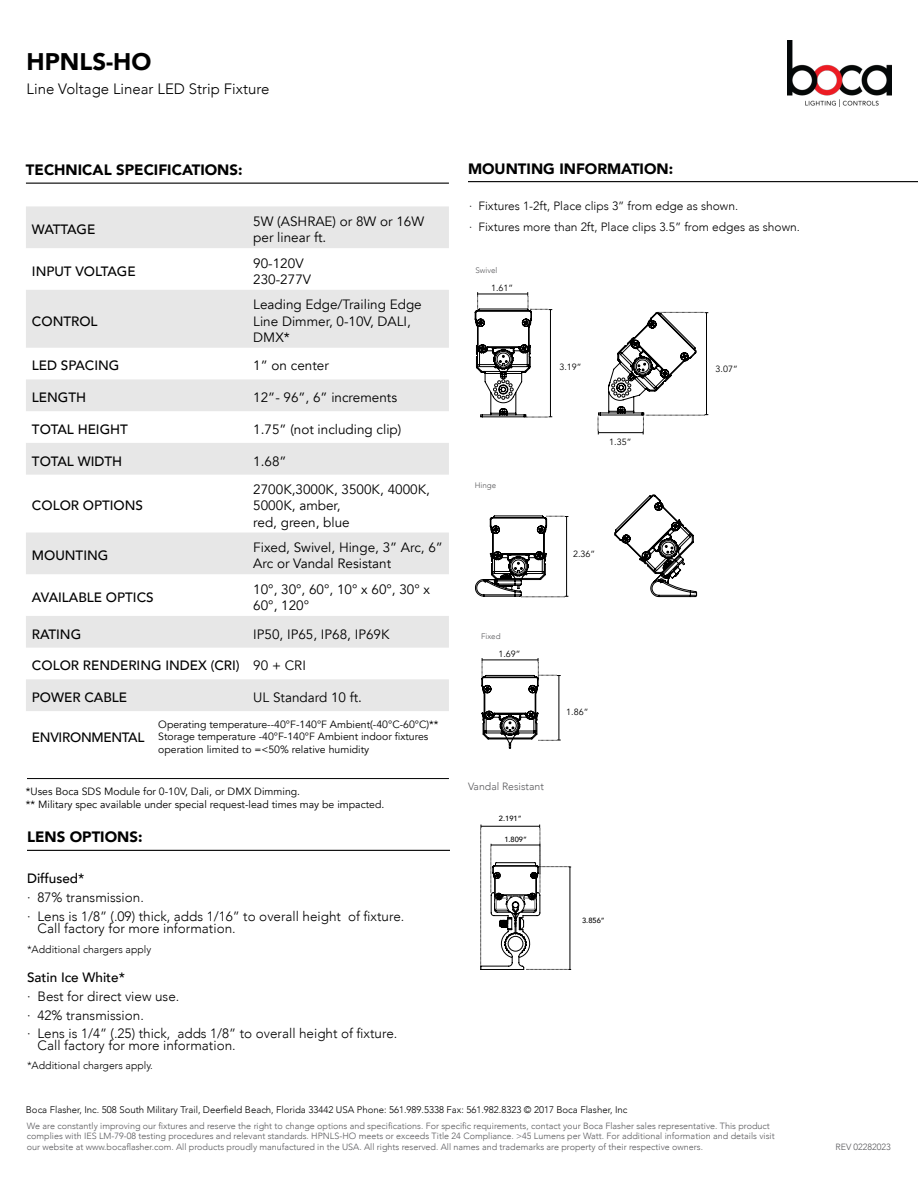
<style>
.page{position:relative;width:918px;height:1188px;background:#fff}
.page>*{position:absolute;margin:0;border:0;box-sizing:border-box;transform-origin:0 0}
.t1{font:900 24px "Avenir";color:#000}
.t2{font:900 15px "Avenir";color:#000}
.t3{font:300 15px "Avenir";color:#000}
.t4{font:13.5px/16.2px "Avenir";color:#000}
.t5{font:300 13.5px/18.8px "Avenir";color:#000}
.t6{font:500 13.5px "Avenir";color:#000}
.t7{font:500 13.5px "Avenir";letter-spacing:-.02em;color:#000}
.t8{font:300 12px/21.1px "Avenir";color:#000}
.t9{font:10.5px/12.6px "Avenir";color:#000}
.t10{font:300 10.5px "Avenir";color:#000}
.t11{font:300 10.5px "Avenir";color:#59595c}
.t12{font:300 9.6px "Avenir";color:#000}
.t13{font:300 9px/10.8px "Avenir";color:#59595c}
.t14{font:9px "Avenir";color:#000}
.t15{font:300 7.95px "Avenir";color:#59595c}
.t16{font:500 7.5px "Avenir";color:#000}
.s1{font-weight:400}
</style>
<div class="page">
<div style="left:26px;top:206px;width:423px;height:42px;background:#e7e7e7"></div>
<svg style="left:26px;top:290px;width:423px;height:421px;fill:#e7e7e7"></svg>
<hr style="left:26px;top:183px;width:423px;height:1px;background:#000">
<hr style="left:27px;top:778px;width:422px;height:1px;background:#000">
<img style="left:787px;top:40px;width:104px;height:66px">
<hr style="left:27px;top:850px;width:423px;height:1px;background:#000">
<hr style="left:468px;top:181px;width:450px;height:1px;background:#000">
<svg style="left:481px;top:658px;width:80px;height:91px"></svg>
<svg style="left:475px;top:494px;width:222px;height:104px"></svg>
<svg style="left:474px;top:292px;width:234px;height:142px"></svg>
<svg style="left:480px;top:825px;width:91px;height:145px"></svg>
<h1 class="t1" style="left:27px;top:41px;width:126px">HPNLS-HO</h1>
<h2 class="t3" style="left:27px;top:80px;width:244px">Line Voltage Linear LED Strip Fixture</h2>
<h2 class="t2" style="left:26px;top:157px;width:218px">TECHNICAL SPECIFICATIONS:</h2>
<h3 class="t6" style="left:32px;top:218px;width:65px">WATTAGE</h3>
<h3 class="t4" style="left:253px;top:213px;width:172px">5W (ASHRAE) or 8W or 16W per linear ft.</h3>
<h3 class="t6" style="left:32px;top:259px;width:105px">INPUT VOLTAGE</h3>
<h3 class="t4" style="left:253px;top:255px;width:59px">90-120V<br>230-277V</h3>
<h3 class="t6" style="left:32px;top:309px;width:67px">CONTROL</h3>
<h3 class="t4" style="left:253px;top:297px;width:170px">Leading Edge/Trailing Edge<br>Line Dimmer, 0-10V, DALI,<br>DMX*</h3>
<h3 class="t6" style="left:32px;top:354px;width:89px">LED SPACING</h3>
<h3 class="t4" style="left:253px;top:358px;width:77px">1” on center</h3>
<h3 class="t6" style="left:32px;top:386px;width:56px">LENGTH</h3>
<h3 class="t4" style="left:253px;top:390px;width:145px">12”- 96”, 6” increments</h3>
<h3 class="t6" style="left:32px;top:417px;width:98px">TOTAL HEIGHT</h3>
<h3 class="t4" style="left:253px;top:421px;width:150px">1.75” (not including clip)</h3>
<h3 class="t6" style="left:32px;top:449px;width:92px">TOTAL WIDTH</h3>
<h3 class="t4" style="left:253px;top:453px;width:35px">1.68”</h3>
<h3 class="t6" style="left:32px;top:494px;width:113px">COLOR OPTIONS</h3>
<h3 class="t4" style="left:253px;top:482px;width:178px">2700K,3000K, 3500K, 4000K,<br>5000K, amber,<br>red, green, blue</h3>
<h3 class="t6" style="left:32px;top:544px;width:78px">MOUNTING</h3>
<h3 class="t4" style="left:253px;top:540px;width:191px">Fixed, Swivel, Hinge, 3” Arc, 6”<br>Arc or Vandal Resistant</h3>
<h3 class="t6" style="left:32px;top:585px;width:123px">AVAILABLE OPTICS</h3>
<h3 class="t4" style="left:253px;top:581px;width:178px">10°, 30°, 60°, 10° x 60°, 30° x<br>60°, 120°</h3>
<h3 class="t6" style="left:32px;top:622px;width:51px">RATING</h3>
<h3 class="t4" style="left:253px;top:626px;width:138px">IP50, IP65, IP68, IP69K</h3>
<h3 class="t6" style="left:32px;top:654px;width:275px">COLOR RENDERING INDEX (CRI) <span class="s1">90 + CRI</span></h3>
<h3 class="t6" style="left:32px;top:686px;width:97px">POWER CABLE</h3>
<h3 class="t4" style="left:253px;top:689px;width:110px">UL Standard 10 ft.</h3>
<h3 class="t7" style="left:32px;top:725px;width:114px">ENVIRONMENTAL</h3>
<p class="t9" style="left:158px;top:718px;width:282px">Operating temperature--40°F-140°F Ambient(-40°C-60°C)**<br>Storage temperature -40°F-140°F Ambient indoor fixtures operation limited to =&lt;50% relative humidity</p>
<p class="t9" style="left:26px;top:785px;width:360px">*Uses Boca SDS Module for 0-10V, Dali, or DMX Dimming.<br>** Military spec available under special request-lead times may be impacted.</p>
<h2 class="t2" style="left:27px;top:824px;width:117px">LENS OPTIONS:</h2>
<h3 class="t6" style="left:27px;top:867px;width:59px">Diffused*</h3>
<h3 class="t5" style="left:27px;top:888px;width:379px">· 87% transmission.<br>· Lens is 1/8” (.09) thick, adds 1/16” to overall height of fixture.</h3>
<h3 class="t5" style="left:38px;top:919px;width:200px">Call factory for more information.</h3>
<p class="t10" style="left:27px;top:943px;width:126px">*Additional chargers apply</p>
<h3 class="t6" style="left:27px;top:966px;width:100px">Satin Ice White*</h3>
<h3 class="t5" style="left:27px;top:987px;width:372px">· Best for direct view use.<br>· 42% transmission.<br>· Lens is 1/4” (.25) thick, adds 1/8” to overall height of fixture.</h3>
<h3 class="t5" style="left:38px;top:1036px;width:200px">Call factory for more information.</h3>
<p class="t10" style="left:27px;top:1059px;width:128px">*Additional chargers apply.</p>
<h2 class="t2" style="left:468px;top:155px;width:207px">MOUNTING INFORMATION:</h2>
<h3 class="t8" style="left:469px;top:196px;width:332px">· Fixtures 1-2ft, Place clips 3” from edge as shown.<br>· Fixtures more than 2ft, Place clips 3.5” from edges as shown.</h3>
<p class="t15" style="left:475px;top:266px;width:24px">Swivel</p>
<p class="t14" style="left:491px;top:282px;width:24px">1.61”</p>
<p class="t15" style="left:475px;top:481px;width:23px">Hinge</p>
<p class="t14" style="left:559px;top:362px;width:24px">3.19”</p>
<p class="t14" style="left:715px;top:363px;width:24px">3.07”</p>
<p class="t14" style="left:609px;top:437px;width:24px">1.35”</p>
<p class="t14" style="left:573px;top:548px;width:24px">2.36”</p>
<p class="t15" style="left:481px;top:632px;width:21px">Fixed</p>
<p class="t14" style="left:498px;top:648px;width:24px">1.69”</p>
<p class="t14" style="left:566px;top:707px;width:24px">1.86”</p>
<p class="t11" style="left:468px;top:781px;width:77px">Vandal Resistant</p>
<p class="t16" style="left:499px;top:812px;width:24px">2.191”</p>
<p class="t16" style="left:504px;top:833px;width:24px">1.809”</p>
<p class="t16" style="left:582px;top:914px;width:24px">3.856”</p>
<p class="t12" style="left:26px;top:1104px;width:603px">Boca Flasher, Inc. 508 South Military Trail, Deerfield Beach, Florida 33442 USA Phone: 561.989.5338 Fax: 561.982.8323 © 2017 Boca Flasher, Inc</p>
<p class="t13" style="left:27px;top:1120px;width:749px">We are constantly improving our fixtures and reserve the right to change options and specifications. For specific requirements, contact your Boca Flasher sales representative. This product complies with IES LM-79-08 testing procedures and relevant standards. HPNLS-HO meets or exceeds Title 24 Compliance. &gt;45 Lumens per Watt. For additional information and details visit our website at www.bocaflasher.com. All products proudly manufactured in the USA. All rights reserved. All names and trademarks are property of their respective owners.</p>
<p class="t13" style="left:835px;top:1142px;width:57px">REV 02282023</p>
</div>
